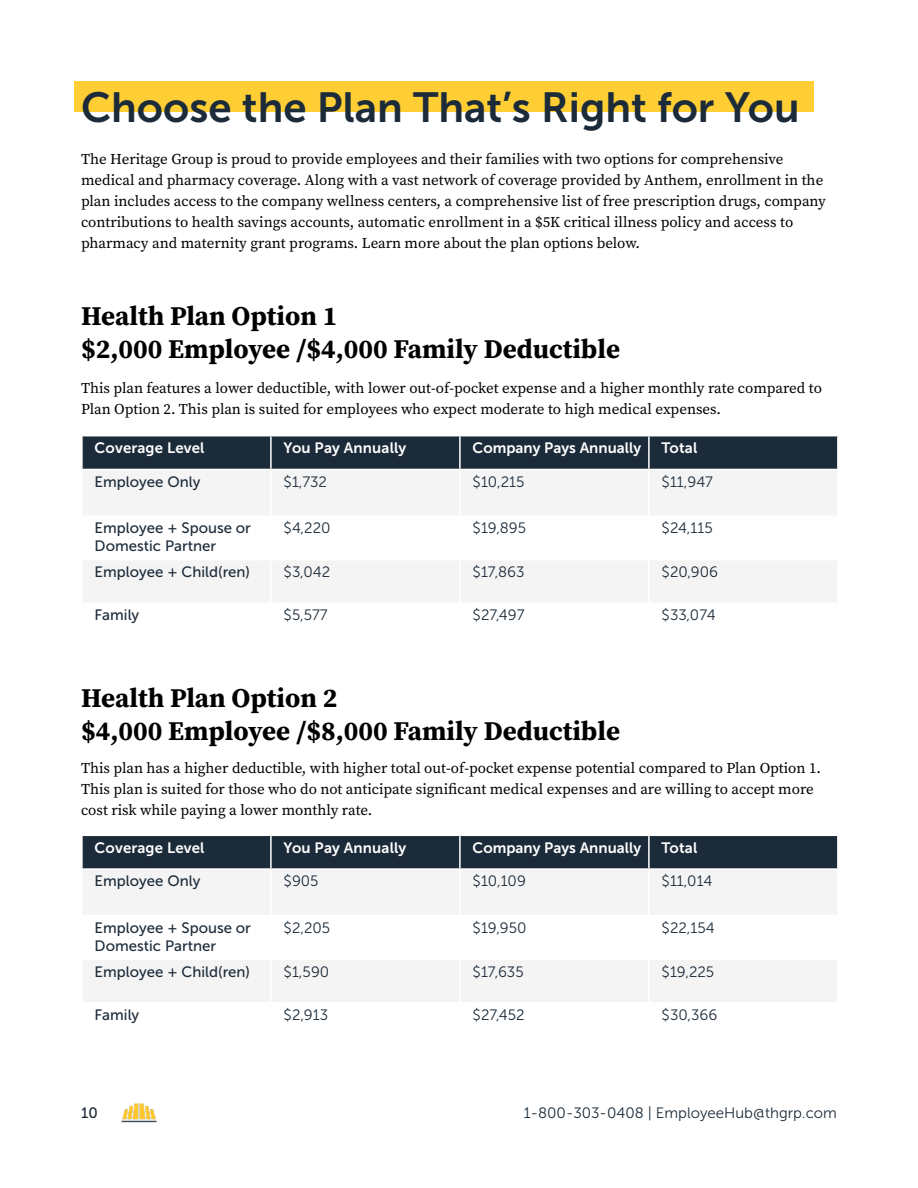
<style>
.page{position:relative;width:918px;height:1188px;background:#fff}
.page>*{position:absolute;margin:0;border:0;box-sizing:border-box;transform-origin:0 0}
.t1{font:42px "Museo Sans 700";color:#1c2b39}
.t2{font:700 27px/33px "Source Serif Pro";color:#000}
.t3{font:15px/21px "Source Serif Pro";color:#000}
.t4{font:15px "Museo Sans 300";color:#1c2b39}
.t5{font:15px/18px "Museo Sans 500";color:#1c2b39}
.t6{font:15px "Museo Sans 700";letter-spacing:.01em;color:#fff}
</style>
<div class="page">
<img style="left:122px;top:1103px;width:35px;height:19px">
<div style="left:74px;top:81px;width:739px;height:31px;background:#ffce35"></div>
<div style="left:83px;top:436px;width:754px;height:33px;background:#1c2b39"></div>
<svg style="left:83px;top:471px;width:754px;height:131px;fill:#f4f4f4"></svg>
<hr style="left:81px;top:559px;width:190px;height:1px;background:#fff">
<hr style="left:81px;top:515px;width:190px;height:2px;background:#fff">
<hr style="left:271px;top:515px;width:189px;height:2px;background:#fff">
<hr style="left:460px;top:515px;width:189px;height:2px;background:#fff">
<hr style="left:649px;top:515px;width:190px;height:2px;background:#fff">
<hr style="left:648px;top:436px;width:2px;height:33px;background:#fff">
<hr style="left:270px;top:436px;width:2px;height:33px;background:#fff">
<hr style="left:459px;top:436px;width:2px;height:33px;background:#fff">
<hr style="left:270px;top:470px;width:2px;height:45px;background:#fff">
<hr style="left:270px;top:517px;width:2px;height:42px;background:#fff">
<hr style="left:271px;top:559px;width:189px;height:1px;background:#fff">
<hr style="left:270px;top:560px;width:2px;height:42px;background:#fff">
<hr style="left:459px;top:470px;width:2px;height:45px;background:#fff">
<hr style="left:648px;top:470px;width:2px;height:45px;background:#fff">
<hr style="left:459px;top:517px;width:2px;height:42px;background:#fff">
<hr style="left:648px;top:517px;width:2px;height:42px;background:#fff">
<hr style="left:460px;top:559px;width:189px;height:1px;background:#fff">
<hr style="left:459px;top:560px;width:2px;height:42px;background:#fff">
<hr style="left:649px;top:559px;width:190px;height:1px;background:#fff">
<hr style="left:648px;top:560px;width:2px;height:42px;background:#fff">
<div style="left:83px;top:836px;width:754px;height:32px;background:#1c2b39"></div>
<svg style="left:83px;top:870px;width:754px;height:132px;fill:#f4f4f4"></svg>
<hr style="left:81px;top:959px;width:190px;height:1px;background:#fff">
<hr style="left:81px;top:915px;width:190px;height:1px;background:#fff">
<hr style="left:271px;top:915px;width:189px;height:1px;background:#fff">
<hr style="left:460px;top:915px;width:189px;height:1px;background:#fff">
<hr style="left:649px;top:915px;width:190px;height:1px;background:#fff">
<hr style="left:648px;top:836px;width:2px;height:32px;background:#fff">
<hr style="left:270px;top:836px;width:2px;height:32px;background:#fff">
<hr style="left:459px;top:836px;width:2px;height:32px;background:#fff">
<hr style="left:270px;top:870px;width:2px;height:45px;background:#fff">
<hr style="left:270px;top:916px;width:2px;height:43px;background:#fff">
<hr style="left:271px;top:959px;width:189px;height:1px;background:#fff">
<hr style="left:270px;top:960px;width:2px;height:42px;background:#fff">
<hr style="left:459px;top:870px;width:2px;height:45px;background:#fff">
<hr style="left:648px;top:870px;width:2px;height:45px;background:#fff">
<hr style="left:459px;top:916px;width:2px;height:43px;background:#fff">
<hr style="left:648px;top:916px;width:2px;height:43px;background:#fff">
<hr style="left:460px;top:959px;width:189px;height:1px;background:#fff">
<hr style="left:459px;top:960px;width:2px;height:42px;background:#fff">
<hr style="left:649px;top:959px;width:190px;height:1px;background:#fff">
<hr style="left:648px;top:960px;width:2px;height:42px;background:#fff">
<h1 class="t1" style="left:81px;top:84px;width:720px">Choose the Plan That’s Right for You</h1>
<p class="t3" style="left:81px;top:148px;width:746px">The Heritage Group is proud to provide employees and their families with two options for comprehensive medical and pharmacy coverage. Along with a vast network of coverage provided by Anthem, enrollment in the plan includes access to the company wellness centers, a comprehensive list of free prescription drugs, company contributions to health savings accounts, automatic enrollment in a $5K critical illness policy and access to pharmacy and maternity grant programs. Learn more about the plan options below.</p>
<h2 class="t2" style="left:81px;top:299px;width:541px">Health Plan Option 1<br>$2,000 Employee /$4,000 Family Deductible</h2>
<p class="t3" style="left:81px;top:377px;width:743px">This plan features a lower deductible, with lower out-of-pocket expense and a higher monthly rate compared to<br>Plan Option 2. This plan is suited for employees who expect moderate to high medical expenses.</p>
<p class="t6" style="left:95px;top:439px;width:111px">Coverage Level</p>
<p class="t6" style="left:284px;top:439px;width:124px">You Pay Annually</p>
<p class="t6" style="left:473px;top:439px;width:170px">Company Pays Annually</p>
<p class="t6" style="left:662px;top:439px;width:37px">Total</p>
<p class="t5" style="left:95px;top:473px;width:107px">Employee Only</p>
<p class="t4" style="left:284px;top:473px;width:45px">$1,732</p>
<p class="t4" style="left:473px;top:473px;width:53px">$10,215</p>
<p class="t4" style="left:662px;top:473px;width:53px">$11,947</p>
<p class="t5" style="left:95px;top:519px;width:158px">Employee + Spouse or<br>Domestic Partner</p>
<p class="t4" style="left:284px;top:520px;width:48px">$4,220</p>
<p class="t4" style="left:473px;top:520px;width:55px">$19,895</p>
<p class="t4" style="left:662px;top:520px;width:53px">$24,115</p>
<p class="t5" style="left:95px;top:563px;width:157px">Employee + Child(ren)</p>
<p class="t4" style="left:284px;top:564px;width:48px">$3,042</p>
<p class="t4" style="left:473px;top:564px;width:53px">$17,863</p>
<p class="t4" style="left:662px;top:564px;width:58px">$20,906</p>
<p class="t5" style="left:95px;top:606px;width:46px">Family</p>
<p class="t4" style="left:284px;top:607px;width:46px">$5,577</p>
<p class="t4" style="left:473px;top:607px;width:53px">$27,497</p>
<p class="t4" style="left:662px;top:607px;width:56px">$33,074</p>
<h2 class="t2" style="left:81px;top:681px;width:541px">Health Plan Option 2<br>$4,000 Employee /$8,000 Family Deductible</h2>
<p class="t3" style="left:81px;top:757px;width:742px">This plan has a higher deductible, with higher total out-of-pocket expense potential compared to Plan Option 1.<br>This plan is suited for those who do not anticipate significant medical expenses and are willing to accept more cost risk while paying a lower monthly rate.</p>
<p class="t6" style="left:95px;top:839px;width:111px">Coverage Level</p>
<p class="t6" style="left:284px;top:839px;width:124px">You Pay Annually</p>
<p class="t6" style="left:473px;top:839px;width:170px">Company Pays Annually</p>
<p class="t6" style="left:662px;top:839px;width:37px">Total</p>
<p class="t5" style="left:95px;top:872px;width:107px">Employee Only</p>
<p class="t4" style="left:284px;top:873px;width:37px">$905</p>
<p class="t4" style="left:473px;top:873px;width:55px">$10,109</p>
<p class="t4" style="left:662px;top:873px;width:52px">$11,014</p>
<p class="t5" style="left:95px;top:919px;width:158px">Employee + Spouse or<br>Domestic Partner</p>
<p class="t4" style="left:284px;top:920px;width:48px">$2,205</p>
<p class="t4" style="left:473px;top:920px;width:55px">$19,950</p>
<p class="t4" style="left:662px;top:920px;width:55px">$22,154</p>
<p class="t5" style="left:95px;top:962px;width:157px">Employee + Child(ren)</p>
<p class="t4" style="left:284px;top:963px;width:47px">$1,590</p>
<p class="t4" style="left:473px;top:963px;width:53px">$17,635</p>
<p class="t4" style="left:662px;top:963px;width:54px">$19,225</p>
<p class="t5" style="left:95px;top:1006px;width:46px">Family</p>
<p class="t4" style="left:284px;top:1007px;width:46px">$2,913</p>
<p class="t4" style="left:473px;top:1007px;width:54px">$27,452</p>
<p class="t4" style="left:662px;top:1007px;width:57px">$30,366</p>
<p class="t5" style="left:81px;top:1104px;width:18px">10</p>
<p class="t4" style="left:524px;top:1105px;width:315px">1-800-303-0408 | EmployeeHub@thgrp.com</p>
</div>
